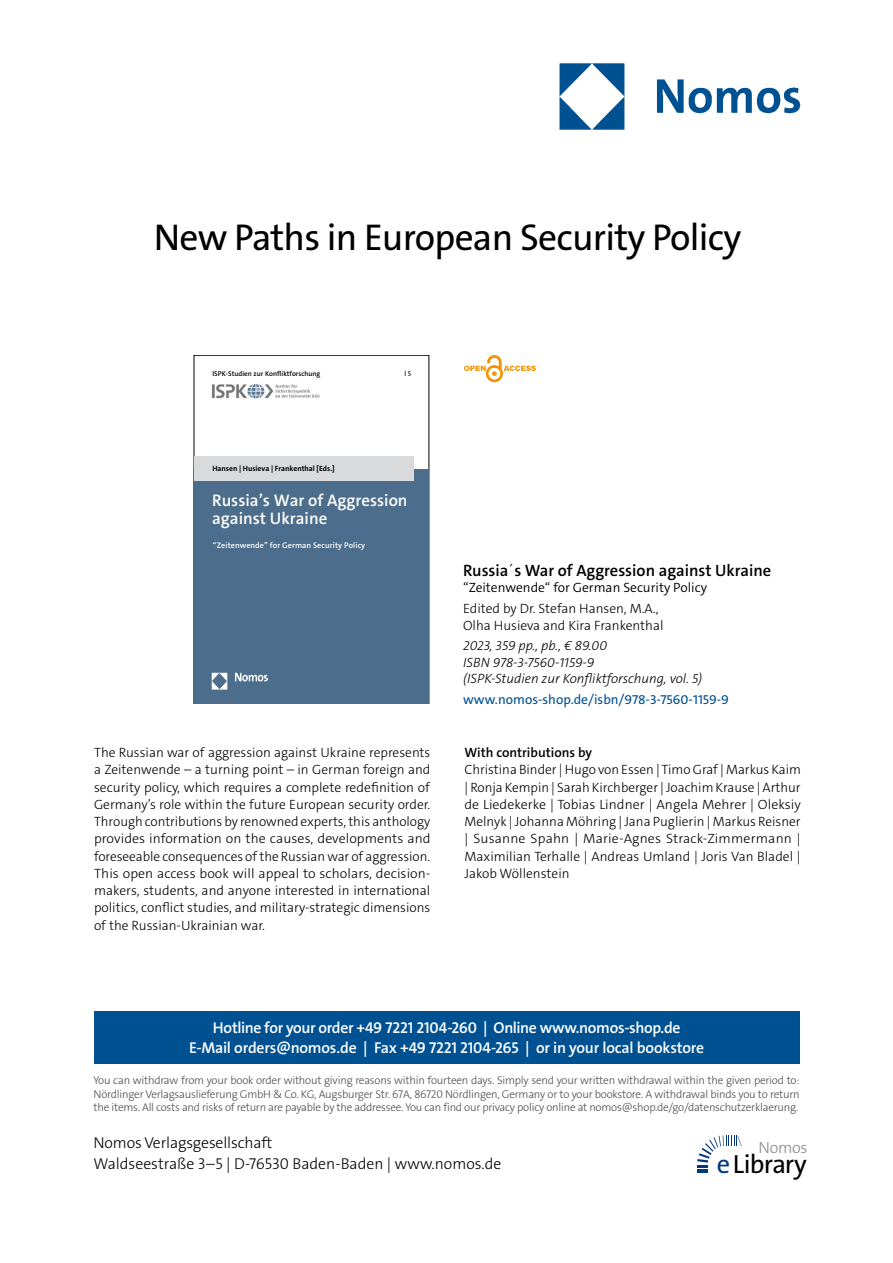
<style>
.page{position:relative;width:893px;height:1263px;background:#fff}
.page>*{position:absolute;margin:0;border:0;box-sizing:border-box;transform-origin:0 0}
.t1{font:37.5px "The Sans Os F";letter-spacing:-.02em;color:#000}
.t2{font:26.4px "The Sans Os F";letter-spacing:-.03em;color:#000}
.t3{font:600 16.8px/17.9px "The Sans C5";color:#fff}
.t4{font:600 16.5px "The Sans C5";color:#000}
.t5{font:300 16.2px "The Sans Os F";letter-spacing:-.02em;color:#87888a}
.t6{font:600 15.75px/21px "The Sans Os F";letter-spacing:-.02em;color:#fff;text-align:center}
.t7{font:300 15.75px/21px "The Sans Os F";color:#000}
.t8{font:300 13.5px/17.2px "The Sans C5";color:#000;text-align:justify}
.t9{font:italic 300 13.5px/16.5px "The Sans C5";color:#000}
.t10{font:13.5px "The Sans C5";color:#005192}
.t11{font:300 13.5px "The Sans C5";color:#000}
.t12{font:600 13.5px "The Sans C5";color:#000}
.t13{font:300 11.25px/13.5px "The Sans Os F";letter-spacing:-.02em;color:#4b4b4d;text-align:justify}
.t14{font:600 8.1px "The Sans C5";letter-spacing:.01em;color:#fff}
.t15{font:700 7.65px "The Sans C5";color:#000}
.t16{font:600 7.05px "The Sans C5";color:#000}
.t17{font:7.05px "The Sans C5";color:#000}
.s1{font-weight:300}
.s2{color:#003882}
</style>
<div class="page">
<div style="left:94px;top:1011px;width:705px;height:52px;background:#005192"></div>
<svg style="left:697px;top:1135px;width:45px;height:38px"></svg>
<img style="left:559px;top:63px;width:242px;height:67px">
<div style="left:194px;top:469px;width:235px;height:235px;background:#4c6d8b"></div>
<div style="left:194px;top:457px;width:219px;height:24px;background:#d9dadb"></div>
<img style="left:212px;top:673px;width:56px;height:16px">
<img style="left:212px;top:384px;width:108px;height:15px">
<svg style="left:464px;top:355px;width:72px;height:28px"></svg>
<h1 class="t1" style="left:154px;top:222px;width:589px">New Paths in European Security Policy</h1>
<p class="t16" style="left:212px;top:369px;width:109px">ISPK-Studien zur Konfliktforschung</p>
<p class="t17" style="left:404px;top:369px;width:8px">l5</p>
<p class="t15" style="left:212px;top:463px;width:124px">Hansen | Husieva | Frankenthal [Eds.]</p>
<p class="t3" style="left:212px;top:491px;width:197px">Russia’s War of Aggression against Ukraine</p>
<p class="t14" style="left:213px;top:540px;width:154px">“Zeitenwende” for German Security Policy</p>
<p class="t4" style="left:463px;top:560px;width:310px">Russia<span class="s1">´</span>s War of Aggression against Ukraine</p>
<p class="t11" style="left:463px;top:579px;width:245px">“Zeitenwende“ for German Security Policy</p>
<p class="t8" style="left:463px;top:600px;width:202px;line-height:16.5px">Edited by Dr. Stefan Hansen, M.A.,<br>Olha Husieva and Kira Frankenthal</p>
<p class="t9" style="left:463px;top:637px;width:241px">2023, 359 pp., pb., € 89.00<br>ISBN 978-3-7560-1159-9<br>(ISPK-Studien zur Konfliktforschung, vol. 5)</p>
<p class="t10" style="left:463px;top:691px;width:267px">www.nomos-shop.de/isbn/978-3-7560-1159-9</p>
<p class="t8" style="left:94px;top:744px;width:338px">The Russian war of aggression against Ukraine represents a Zeitenwende – a turning point – in German foreign and security policy, which requires a complete redefinition of Germany’s role within the future European security order.<br>Through contributions by renowned experts, this anthology provides information on the causes, developments and foreseeable consequences of the Russian war of aggression.<br>This open access book will appeal to scholars, decision&shy;makers, students, and anyone interested in international politics, conflict studies, and military-strategic dimensions of the Russian-Ukrainian war.</p>
<p class="t12" style="left:464px;top:744px;width:129px">With contributions by</p>
<p class="t8" style="left:464px;top:761px;width:338px">Christina Binder | Hugo von Essen | Timo Graf | Markus Kaim | Ronja Kempin | Sarah Kirchberger | Joachim Krause | Arthur de Liedekerke | Tobias Lindner | Angela Mehrer | Oleksiy Melnyk | Johanna Möhring | Jana Puglierin | Markus Reisner | Susanne Spahn | Marie-Agnes Strack-Zimmermann | Maximilian Terhalle | Andreas Umland | Joris Van Bladel | Jakob Wöllenstein</p>
<p class="t6" style="left:189px;top:1017px;width:517px">Hotline for your order +49 7221 2104-260 | Online www.nomos-shop.de<br>E-Mail orders@nomos.de | Fax +49 7221 2104-265 | or in your local bookstore</p>
<p class="t13" style="left:94px;top:1074px;width:708px">You can withdraw from your book order without giving reasons within fourteen days. Simply send your written withdrawal within the given period to:<br>Nördlinger Verlagsauslieferung GmbH &amp; Co. KG, Augsburger Str. 67A, 86720 Nördlingen, Germany or to your bookstore. A withdrawal binds you to return the items. All costs and risks of return are payable by the addressee. You can find our privacy policy online at nomos@shop.de/go/datenschutzerklaerung.</p>
<p class="t7" style="left:94px;top:1133px;width:409px">Nomos Verlagsgesellschaft<br>Waldseestraße 3–5 | D-76530 Baden-Baden | www.nomos.de</p>
<p class="t5" style="left:758px;top:1137px;width:51px">Nomos</p>
<h2 class="t2" style="left:717px;top:1153px;width:91px"><span class="s2">e</span>Library</h2>
</div>
